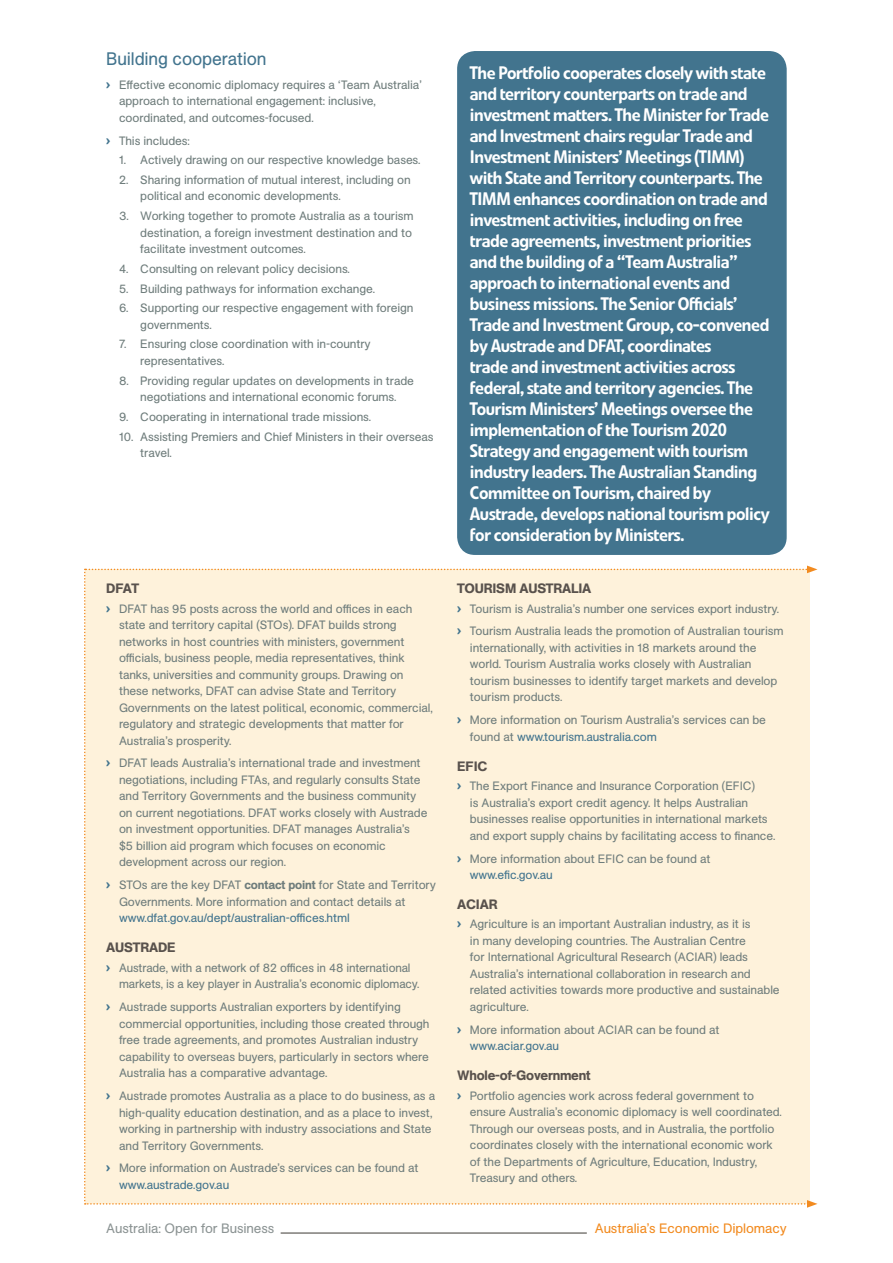
<style>
.page{position:relative;width:893px;height:1263px;background:#fff}
.page>*{position:absolute;margin:0;border:0;box-sizing:border-box;transform-origin:0 0}
.t1{font:500 18px/21px "Unlimited Pro";letter-spacing:-.02em;color:#fff}
.t2{font:18px "Unlimited Sans";letter-spacing:-.01em;color:#42748e}
.t3{font:500 13.5px "Unlimited Sans";letter-spacing:-.01em;color:#59524d}
.t4{font:13.5px "Unlimited Sans";letter-spacing:-.01em;color:#f28b20}
.t5{font:13.5px "Unlimited Sans";letter-spacing:-.01em;color:#8c9494}
.t6{font:12px/16.5px "Unlimited Sans";letter-spacing:-.01em;color:#6f7d7c}
.t7{font:12px "Unlimited Sans";letter-spacing:-.01em;color:#42748e}
.s1{font-family:"Unlimited Pro";font-weight:500;font-size:15px;color:#42748e}
.s2{font-weight:500}
.s3{color:#42748e}
</style>
<div class="page">
<hr style="left:281px;top:1233px;width:306px;height:1px;background:#3d3934">
<div style="left:84px;top:566px;width:733px;height:642px;background:#fef2db"></div>
<div style="left:457px;top:51px;width:330px;height:504px;background:#42748e;border-radius:18px"></div>
<h1 class="t2" style="left:106px;top:46px;width:162px">Building cooperation</h1>
<p class="t6" style="left:119px;top:76px;width:304px;text-indent:-13px"><span class="s1">›</span> Effective economic diplomacy requires a ‘Team Australia’ approach to international engagement: inclusive, coordinated, and outcomes-focused.</p>
<p class="t6" style="left:106px;top:132px;width:85px"><span class="s1">›</span> This includes:</p>
<p class="t6" style="left:119px;top:151px;width:303px">1. Actively drawing on our respective knowledge bases.</p>
<p class="t6" style="left:140px;top:171px;width:272px;text-indent:-21px">2. Sharing information of mutual interest, including on political and economic developments.</p>
<p class="t6" style="left:140px;top:207px;width:275px;text-align:justify;text-indent:-21px">3. Working together to promote Australia as a tourism destination, a foreign investment destination and to facilitate investment outcomes.</p>
<p class="t6" style="left:119px;top:260px;width:232px">4. Consulting on relevant policy decisions.</p>
<p class="t6" style="left:119px;top:280px;width:257px">5. Building pathways for information exchange.</p>
<p class="t6" style="left:140px;top:299px;width:275px;text-indent:-21px">6. Supporting our respective engagement with foreign governments.</p>
<p class="t6" style="left:140px;top:335px;width:232px;text-indent:-21px">7. Ensuring close coordination with in-country representatives.</p>
<p class="t6" style="left:119px;top:372px;width:296px;text-align:center">8. Providing regular updates on developments in trade negotiations and international economic forums.</p>
<p class="t6" style="left:119px;top:408px;width:254px">9. Cooperating in international trade missions.</p>
<p class="t6" style="left:140px;top:428px;width:295px;text-indent:-21px">10. Assisting Premiers and Chief Ministers in their overseas travel.</p>
<p class="t3" style="left:106px;top:578px;width:34px">DFAT</p>
<p class="t6" style="left:119px;top:600px;width:315px;text-indent:-13px"><span class="s1">›</span> DFAT has 95 posts across the world and offices in each state and territory capital (STOs). DFAT builds strong networks in host countries with ministers, government officials, business people, media representatives, think tanks, universities and community groups. Drawing on these networks, DFAT can advise State and Territory Governments on the latest political, economic, commercial, regulatory and strategic developments that matter for Australia’s prosperity.</p>
<p class="t6" style="left:119px;top:754px;width:310px;text-indent:-13px"><span class="s1">›</span> DFAT leads Australia’s international trade and investment negotiations, including FTAs, and regularly consults State and Territory Governments and the business community on current negotiations. DFAT works closely with Austrade on investment opportunities. DFAT manages Australia’s<br>$5 billion aid program which focuses on economic development across our region.</p>
<p class="t6" style="left:119px;top:876px;width:318px;text-indent:-13px"><span class="s1">›</span> STOs are the key DFAT <span class="s2">contact point</span> for State and Territory<br>Governments. More information and contact details at</p>
<p class="t7" style="left:119px;top:909px;width:232px">www.dfat.gov.au/dept/australian-offices.html</p>
<p class="t3" style="left:106px;top:937px;width:71px">AUSTRADE</p>
<p class="t6" style="left:119px;top:959px;width:302px;text-indent:-13px"><span class="s1">›</span> Austrade, with a network of 82 offices in 48 international markets, is a key player in Australia’s economic diplomacy.</p>
<p class="t6" style="left:119px;top:998px;width:312px;text-indent:-13px"><span class="s1">›</span> Austrade supports Australian exporters by identifying commercial opportunities, including those created through free trade agreements, and promotes Australian industry capability to overseas buyers, particularly in sectors where Australia has a comparative advantage.</p>
<p class="t6" style="left:119px;top:1087px;width:318px;text-indent:-13px"><span class="s1">›</span> Austrade promotes Australia as a place to do business, as a high-quality education destination, and as a place to invest, working in partnership with industry associations and State and Territory Governments.</p>
<p class="t6" style="left:119px;top:1159px;width:301px;text-indent:-13px"><span class="s1">›</span> More information on Austrade’s services can be found at <span class="s3">www.austrade.gov.au</span></p>
<p class="t1" style="left:470px;top:61px;width:301px">The Portfolio cooperates closely with state and territory counterparts on trade and investment matters. The Minister for Trade and Investment chairs regular Trade and Investment Ministers’ Meetings (TIMM) with State and Territory counterparts. The TIMM enhances coordination on trade and investment activities, including on free trade agreements, investment priorities and the building of a “Team Australia” approach to international events and business missions. The Senior Officials’ Trade and Investment Group, co-convened by Austrade and DFAT, coordinates<br>trade and investment activities across federal, state and territory agencies. The Tourism Ministers’ Meetings oversee the implementation of the Tourism 2020<br>Strategy and engagement with tourism industry leaders. The Australian Standing Committee on Tourism, chaired by Austrade, develops national tourism policy for consideration by Ministers.</p>
<p class="t3" style="left:457px;top:578px;width:136px">TOURISM AUSTRALIA</p>
<p class="t6" style="left:457px;top:596px;width:328px;line-height:23px"><span class="s1">›</span> Tourism is Australia’s number one services export industry. <span class="s1">›</span> Tourism Australia leads the promotion of Australian tourism</p>
<p class="t6" style="left:470px;top:639px;width:309px">internationally, with activities in 18 markets around the world. Tourism Australia works closely with Australian tourism businesses to identify target markets and develop tourism products.</p>
<p class="t6" style="left:470px;top:711px;width:298px;text-indent:-13px"><span class="s1">›</span> More information on Tourism Australia’s services can be found at <span class="s3">www.tourism.australia.com</span></p>
<p class="t3" style="left:457px;top:756px;width:32px">EFIC</p>
<p class="t6" style="left:470px;top:777px;width:307px;text-indent:-13px"><span class="s1">›</span> The Export Finance and Insurance Corporation (EFIC)<br>is Australia’s export credit agency. It helps Australian businesses realise opportunities in international markets and export supply chains by facilitating access to finance.</p>
<p class="t6" style="left:470px;top:850px;width:242px;text-indent:-13px"><span class="s1">›</span> More information about EFIC can be found at <span class="s3">www.efic.gov.au</span></p>
<p class="t3" style="left:457px;top:894px;width:42px">ACIAR</p>
<p class="t6" style="left:470px;top:915px;width:311px;text-indent:-13px"><span class="s1">›</span> Agriculture is an important Australian industry, as it is<br>in many developing countries. The Australian Centre<br>for International Agricultural Research (ACIAR) leads Australia’s international collaboration in research and related activities towards more productive and sustainable agriculture.</p>
<p class="t6" style="left:470px;top:1021px;width:251px;text-indent:-13px"><span class="s1">›</span> More information about ACIAR can be found at <span class="s3">www.aciar.gov.au</span></p>
<p class="t3" style="left:457px;top:1065px;width:135px">Whole-of-Government</p>
<p class="t6" style="left:470px;top:1087px;width:314px;text-indent:-13px"><span class="s1">›</span> Portfolio agencies work across federal government to ensure Australia’s economic diplomacy is well coordinated.<br>Through our overseas posts, and in Australia, the portfolio coordinates closely with the international economic work of the Departments of Agriculture, Education, Industry, Treasury and others.</p>
<p class="t5" style="left:106px;top:1218px;width:169px">Australia: Open for Business</p>
<p class="t4" style="left:595px;top:1219px;width:193px">Australia’s Economic Diplomacy</p>
</div>
